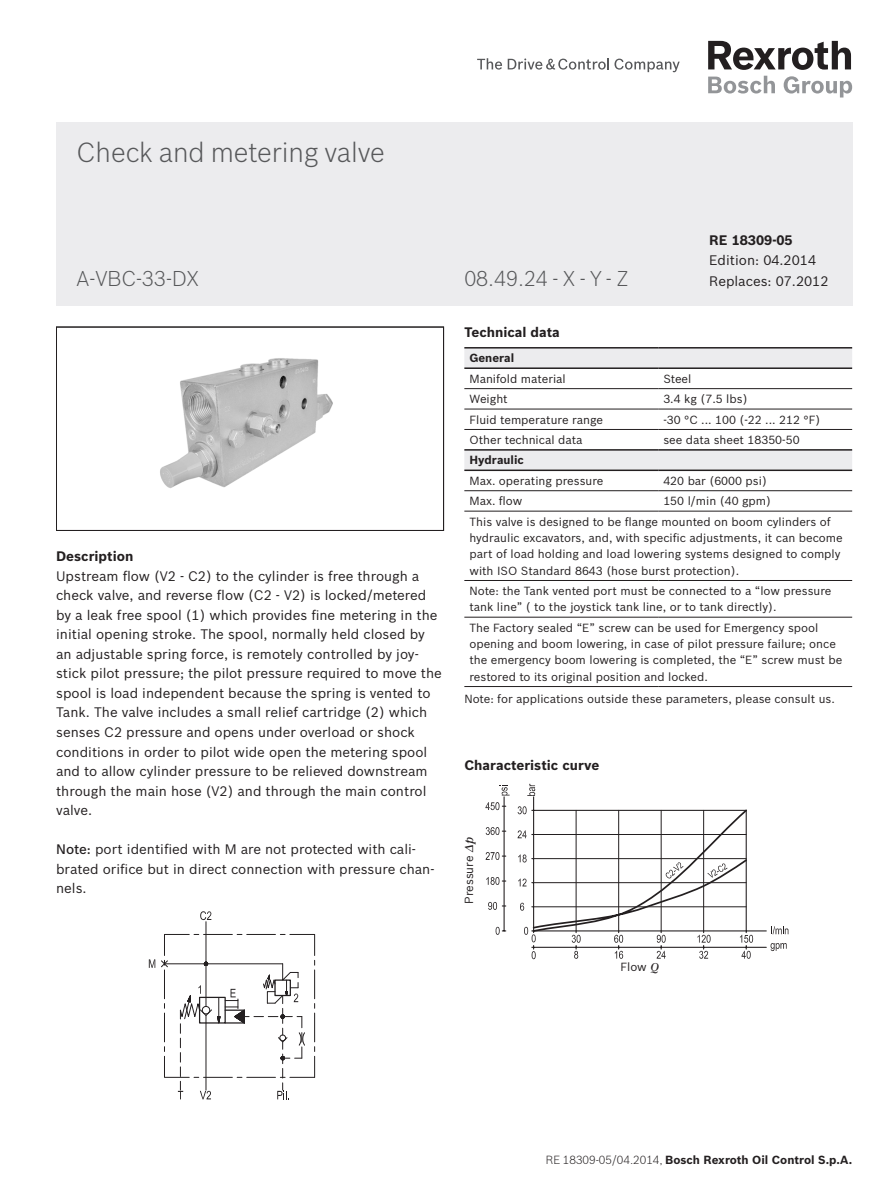
<style>
.page{position:relative;width:893px;height:1191px;background:#fff}
.page>*{position:absolute;margin:0;border:0;box-sizing:border-box;transform-origin:0 0}
._01_2_Titel-Headline{font:300 27px "Bosch Sans";color:#57585a}
._01_2_Titel-Headline-2{font:300 21px "Bosch Sans";color:#57585a}
._04_1_Body_text_9pt{font:13.5px/19.5px "Bosch Sans";color:#231f20}
._03_1_Subheadline_sp{font:700 13.5px "Bosch Sans";color:#231f20}
._04_1_Body_text_9pt-2{font:700 13.5px "Bosch Sans";color:#231f20}
._07_2_Table_7_7pt_le{font:11.55px/16.4px "Bosch Sans";color:#231f20}
._00_Page_footer_7_7p{font:700 11.55px "Bosch Sans";color:#231f20}
._07_1_Table_Head_7_7{font:700 11.55px "Bosch Sans";color:#231f20}
._07_5_Table_7_7pt_ce{font:11.55px "Bosch Sans";color:#231f20}
.s1{font-weight:500}
.s2{font-family:"Bosch Serif";font-style:italic}
.s3{font-weight:300}
</style>
<div class="page">
<div style="left:56px;top:122px;width:796px;height:184px;background:#ececee"></div>
<svg style="left:508px;top:58px;width:172px;height:14px"></svg>
<svg style="left:477px;top:58px;width:25px;height:12px"></svg>
<svg style="left:708px;top:76px;width:67px;height:17px"></svg>
<svg style="left:784px;top:76px;width:68px;height:21px"></svg>
<svg style="left:708px;top:41px;width:143px;height:29px"></svg>
<svg style="left:464px;top:348px;width:388px;height:121px"></svg>
<hr style="left:464px;top:388px;width:194px;height:1px;background:#231f20">
<hr style="left:658px;top:388px;width:194px;height:1px;background:#231f20">
<hr style="left:464px;top:409px;width:194px;height:1px;background:#231f20">
<hr style="left:658px;top:409px;width:194px;height:1px;background:#231f20">
<hr style="left:464px;top:429px;width:194px;height:1px;background:#231f20">
<hr style="left:658px;top:429px;width:194px;height:1px;background:#231f20">
<hr style="left:464px;top:490px;width:194px;height:1px;background:#231f20">
<hr style="left:658px;top:490px;width:194px;height:1px;background:#231f20">
<hr style="left:464px;top:511px;width:194px;height:1px;background:#231f20">
<hr style="left:464px;top:580px;width:194px;height:1px;background:#231f20">
<hr style="left:658px;top:580px;width:194px;height:1px;background:#231f20">
<hr style="left:464px;top:617px;width:194px;height:1px;background:#231f20">
<hr style="left:658px;top:617px;width:194px;height:1px;background:#231f20">
<hr style="left:464px;top:686px;width:194px;height:1px;background:#231f20">
<hr style="left:658px;top:686px;width:194px;height:1px;background:#231f20">
<hr style="left:658px;top:511px;width:194px;height:1px;background:#231f20">
<hr style="left:464px;top:347px;width:194px;height:1px;background:#231f20">
<hr style="left:658px;top:347px;width:194px;height:1px;background:#231f20">
<hr style="left:464px;top:367px;width:194px;height:2px;background:#231f20">
<hr style="left:658px;top:367px;width:194px;height:2px;background:#231f20">
<hr style="left:464px;top:449px;width:194px;height:1px;background:#231f20">
<hr style="left:658px;top:449px;width:194px;height:1px;background:#231f20">
<hr style="left:464px;top:469px;width:194px;height:2px;background:#231f20">
<hr style="left:658px;top:469px;width:194px;height:2px;background:#231f20">
<img style="left:160px;top:358px;width:173px;height:130px">
<div style="left:56px;top:327px;width:388px;height:204px;border:1px solid #231f20"></div>
<svg style="left:485px;top:785px;width:25px;height:149px"></svg>
<svg style="left:518px;top:783px;width:270px;height:176px"></svg>
<hr style="left:206px;top:921px;width:1px;height:85px;background:#231f20">
<svg style="left:200px;top:911px;width:12px;height:9px"></svg>
<svg style="left:149px;top:959px;width:6px;height:9px"></svg>
<svg style="left:161px;top:934px;width:154px;height:165px"></svg>
<p class="_01_2_Titel-Headline" style="left:77px;top:133px;width:310px">Check and metering valve</p>
<p class="_01_2_Titel-Headline-2" style="left:77px;top:263px;width:124px">A-VBC-33-DX</p>
<p class="_01_2_Titel-Headline-2" style="left:464px;top:263px;width:166px">08.49.24 - X - Y - Z</p>
<p class="_04_1_Body_text_9pt-2" style="left:709px;top:230px;width:85px">RE 18309-05</p>
<p class="_04_1_Body_text_9pt" style="left:709px;top:250px;width:108px">Edition: 04.2014</p>
<p class="_04_1_Body_text_9pt" style="left:709px;top:270px;width:121px">Replaces: 07.2012</p>
<p class="_03_1_Subheadline_sp" style="left:56px;top:546px;width:79px">Description</p>
<p class="_04_1_Body_text_9pt" style="left:56px;top:565px;width:387px">Upstream flow (V2 - C2) to the cylinder is free through a check valve, and reverse flow (C2 - V2) is locked/metered by a leak free spool (1) which provides fine metering in the initial opening stroke. The spool, normally held closed by an adjustable spring force, is remotely controlled by joy&shy;stick pilot pressure; the pilot pressure required to move the spool is load independent because the spring is vented to Tank. The valve includes a small relief cartridge (2) which senses C2 pressure and opens under overload or shock conditions in order to pilot wide open the metering spool and to allow cylinder pressure to be relieved downstream through the main hose (V2) and through the main control valve.</p>
<p class="_04_1_Body_text_9pt" style="left:56px;top:838px;width:380px"><span class="s1">Note:</span> port identified with M are not protected with cali&shy;brated orifice but in direct connection with pressure chan&shy;nels.</p>
<p class="_03_1_Subheadline_sp" style="left:464px;top:322px;width:97px">Technical data</p>
<p class="_07_1_Table_Head_7_7" style="left:469px;top:349px;width:46px">General</p>
<p class="_07_2_Table_7_7pt_le" style="left:469px;top:369px;width:98px">Manifold material</p>
<p class="_07_2_Table_7_7pt_le" style="left:663px;top:369px;width:30px">Steel</p>
<p class="_07_2_Table_7_7pt_le" style="left:469px;top:390px;width:40px">Weight</p>
<p class="_07_2_Table_7_7pt_le" style="left:663px;top:390px;width:86px">3.4 kg (7.5 lbs)</p>
<p class="_07_2_Table_7_7pt_le" style="left:469px;top:410px;width:135px">Fluid temperature range</p>
<p class="_07_2_Table_7_7pt_le" style="left:663px;top:410px;width:159px">-30 °C ... 100 (-22 ... 212 °F)</p>
<p class="_07_2_Table_7_7pt_le" style="left:469px;top:431px;width:115px">Other technical data</p>
<p class="_07_2_Table_7_7pt_le" style="left:663px;top:431px;width:138px">see data sheet 18350-50</p>
<p class="_07_1_Table_Head_7_7" style="left:469px;top:451px;width:56px">Hydraulic</p>
<p class="_07_2_Table_7_7pt_le" style="left:469px;top:472px;width:136px">Max. operating pressure</p>
<p class="_07_2_Table_7_7pt_le" style="left:663px;top:472px;width:105px">420 bar (6000 psi)</p>
<p class="_07_2_Table_7_7pt_le" style="left:469px;top:492px;width:54px">Max. flow</p>
<p class="_07_2_Table_7_7pt_le" style="left:663px;top:492px;width:109px">150 l/min (40 gpm)</p>
<p class="_07_2_Table_7_7pt_le" style="left:469px;top:512px;width:375px">This valve is designed to be flange mounted on boom cylinders of hydraulic excavators, and, with specific adjustments, it can become part of load holding and load lowering systems designed to comply with ISO Standard 8643 (hose burst protection).</p>
<p class="_07_2_Table_7_7pt_le" style="left:469px;top:582px;width:364px">Note: the Tank vented port must be connected to a “low pressure tank line” ( to the joystick tank line, or to tank directly).</p>
<p class="_07_2_Table_7_7pt_le" style="left:469px;top:618px;width:374px">The Factory sealed “E” screw can be used for Emergency spool opening and boom lowering, in case of pilot pressure failure; once the emergency boom lowering is completed, the “E” screw must be restored to its original position and locked.</p>
<p class="_07_2_Table_7_7pt_le" style="left:464px;top:690px;width:372px">Note: for applications outside these parameters, please consult us.</p>
<p class="_03_1_Subheadline_sp" style="left:464px;top:755px;width:137px">Characteristic curve</p>
<p class="_07_5_Table_7_7pt_ce" style="left:461px;top:904px;width:69px;rotate:-90deg">Pressure <span class="s2">Δp</span></p>
<p class="_07_5_Table_7_7pt_ce" style="left:620px;top:958px;width:40px">Flow <span class="s2">Q</span></p>
<p class="_00_Page_footer_7_7p" style="left:546px;top:1150px;width:308px"><span class="s3">RE 18309-05/04.2014,</span> Bosch Rexroth Oil Control S.p.A.</p>
</div>
